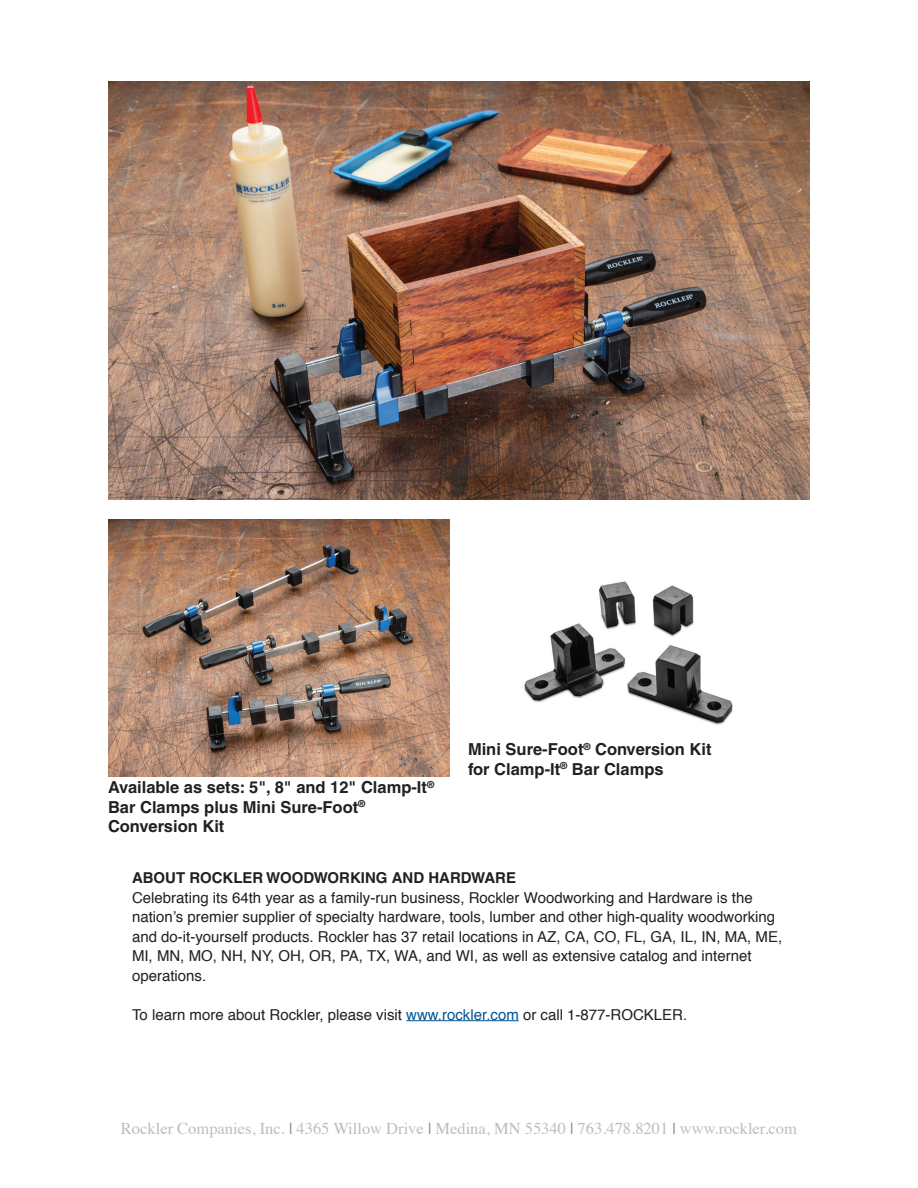
<style>
.page{position:relative;width:918px;height:1188px;background:#fff}
.page>*{position:absolute;margin:0;border:0;box-sizing:border-box;transform-origin:0 0}
.t1{font:700 16.5px/19.5px "Helvetica";color:#231f20}
.t2{font:16.5px "Times";color:#bcbdc0}
.t3{font:15px/19.5px "Helvetica";color:#231f20}
.t4{font:700 15px "Helvetica";color:#231f20}
.s1{color:#005594}
.s2{color:#808285}
.s3{color:#828487}
</style>
<div class="page">
<img style="left:108px;top:81px;width:702px;height:419px">
<img style="left:108px;top:520px;width:342px;height:256px">
<img style="left:524px;top:581px;width:209px;height:144px">
<hr style="left:406px;top:1020px;width:113px;height:1px;background:#005594">
<p class="t1" style="left:108px;top:778px;width:328px">Available as sets: 5", 8" and 12" Clamp-It<sup>®<br></sup>Bar Clamps plus Mini Sure-Foot<sup>®<br></sup>Conversion Kit</p>
<p class="t1" style="left:468px;top:739px;width:245px">Mini Sure-Foot<sup>®</sup> Conversion Kit for Clamp-It<sup>®</sup> Bar Clamps</p>
<p class="t4" style="left:132px;top:869px;width:386px">ABOUT ROCKLER WOODWORKING AND HARDWARE</p>
<p class="t3" style="left:132px;top:888px;width:652px">Celebrating its 64th year as a family-run business, Rockler Woodworking and Hardware is the nation’s premier supplier of specialty hardware, tools, lumber and other high-quality woodworking and do-it-yourself products. Rockler has 37 retail locations in AZ, CA, CO, FL, GA, IL, IN, MA, ME, MI, MN, MO, NH, NY, OH, OR, PA, TX, WA, and WI, as well as extensive catalog and internet operations.</p>
<p class="t3" style="left:132px;top:1005px;width:557px">To learn more about Rockler, please visit <span class="s1">www.rockler.com</span> or call 1-877-ROCKLER.</p>
<p class="t2" style="left:121px;top:1113px;width:678px">Rockler Companies, Inc. <span class="s2">|</span> 4365 Willow Drive <span class="s3">|</span> Medina, MN 55340 <span class="s2">|</span> 763.478.8201 <span class="s2">|</span> www.rockler.com</p>
</div>
